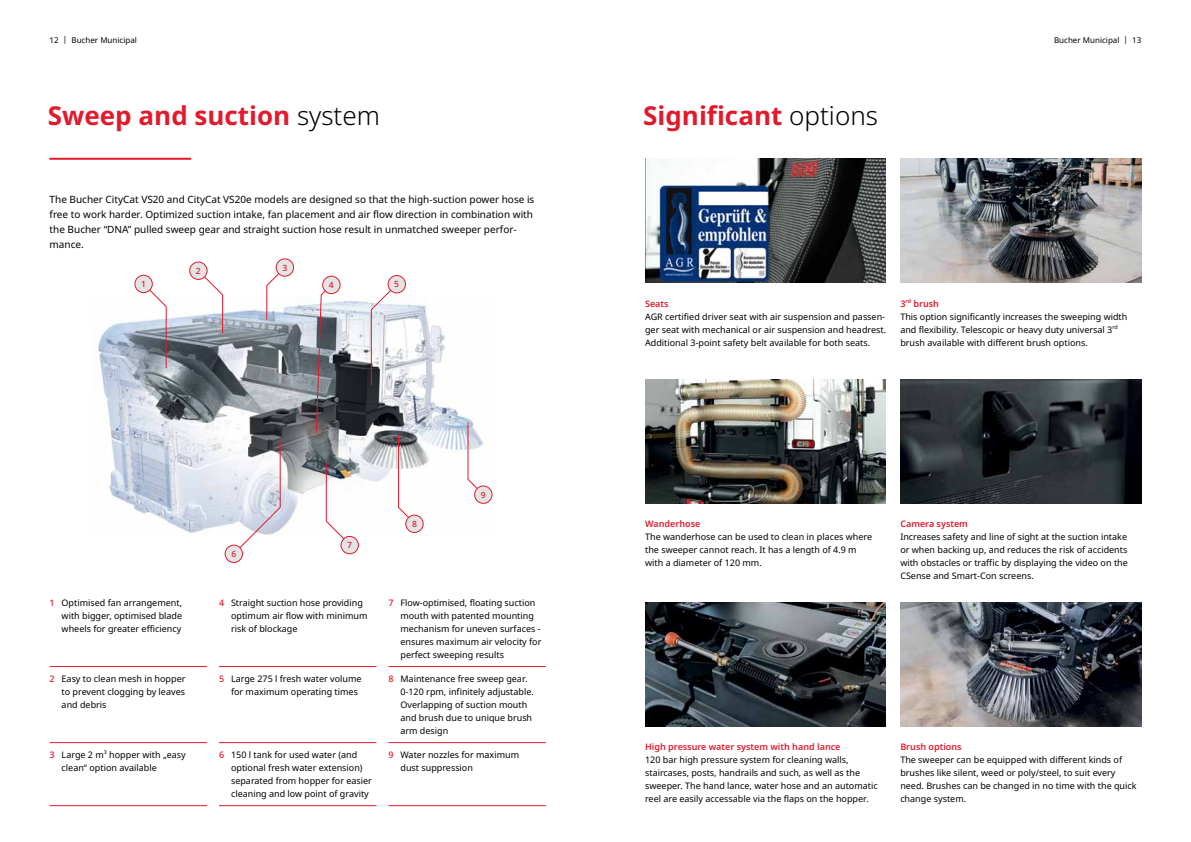
<style>
.page{position:relative;width:1191px;height:842px;background:#fff}
.page>*{position:absolute;margin:0;border:0;box-sizing:border-box;transform-origin:0 0}
.t1{font:700 26px "Noto Sans";color:#e11a2c}
.t2{font:10px/15px "Noto Sans";color:#000}
.t3{font:9px/13px "Noto Sans";color:#000}
.t4{font:600 9px "Noto Sans";color:#e11a2c}
.t5{font:500 8.6px "Noto Sans";color:#e11a2c}
.t6{font:8px "Noto Sans";color:#000}
.s1{font-weight:300;color:#000}
.s2{font-weight:500;color:#e11a2c}
.s3{font-weight:600;color:#e11a2c}
</style>
<div class="page">
<img style="left:645px;top:603px;width:241px;height:124px">
<hr style="left:49px;top:158px;width:142px;height:2px;background:#e11a2c">
<img style="left:900px;top:159px;width:241px;height:124px">
<img style="left:900px;top:380px;width:241px;height:124px">
<img style="left:645px;top:159px;width:241px;height:124px">
<img style="left:645px;top:380px;width:241px;height:124px">
<img style="left:900px;top:603px;width:241px;height:124px">
<img style="left:98px;top:297px;width:393px;height:240px">
<svg style="left:143px;top:283px;width:23px;height:85px"></svg>
<svg style="left:198px;top:270px;width:25px;height:63px"></svg>
<svg style="left:266px;top:267px;width:19px;height:53px"></svg>
<svg style="left:316px;top:290px;width:16px;height:143px;background:#7e777e"></svg>
<svg style="left:371px;top:284px;width:26px;height:102px"></svg>
<svg style="left:233px;top:441px;width:47px;height:110px"></svg>
<svg style="left:326px;top:463px;width:24px;height:82px"></svg>
<svg style="left:398px;top:434px;width:17px;height:90px"></svg>
<svg style="left:468px;top:422px;width:16px;height:73px"></svg>
<div style="left:135px;top:275px;width:17px;height:18px;background:#e4e4e4;border-radius:50%"></div>
<div style="left:135px;top:275px;width:17px;height:18px;border:1px solid #e11a2c;border-radius:50%"></div>
<div style="left:190px;top:262px;width:17px;height:17px;background:#e4e4e4;border-radius:50%"></div>
<div style="left:189px;top:262px;width:18px;height:18px;border:1px solid #e11a2c;border-radius:50%"></div>
<div style="left:323px;top:276px;width:17px;height:18px;background:#e4e4e4;border-radius:50%"></div>
<div style="left:322px;top:276px;width:18px;height:18px;border:1px solid #e11a2c;border-radius:50%"></div>
<div style="left:276px;top:259px;width:17px;height:17px;background:#e4e4e4;border-radius:50%"></div>
<div style="left:276px;top:259px;width:18px;height:17px;border:1px solid #e11a2c;border-radius:50%"></div>
<div style="left:341px;top:536px;width:17px;height:18px;background:#e4e4e4;border-radius:50%"></div>
<div style="left:341px;top:536px;width:17px;height:18px;border:1px solid #e11a2c;border-radius:50%"></div>
<div style="left:388px;top:276px;width:17px;height:17px;background:#e4e4e4;border-radius:50%"></div>
<div style="left:388px;top:275px;width:17px;height:18px;border:1px solid #e11a2c;border-radius:50%"></div>
<div style="left:225px;top:545px;width:17px;height:17px;background:#e4e4e4;border-radius:50%"></div>
<div style="left:225px;top:545px;width:18px;height:18px;border:1px solid #e11a2c;border-radius:50%"></div>
<div style="left:474px;top:486px;width:18px;height:17px;background:#e4e4e4;border-radius:50%"></div>
<div style="left:474px;top:486px;width:18px;height:17px;border:1px solid #e11a2c;border-radius:50%"></div>
<div style="left:406px;top:515px;width:17px;height:17px;background:#e4e4e4;border-radius:50%"></div>
<div style="left:405px;top:515px;width:18px;height:18px;border:1px solid #e11a2c;border-radius:50%"></div>
<hr style="left:50px;top:666px;width:157px;height:1px;background:#e11a2c">
<hr style="left:50px;top:742px;width:157px;height:1px;background:#e11a2c">
<hr style="left:50px;top:805px;width:157px;height:1px;background:#e11a2c">
<hr style="left:219px;top:666px;width:157px;height:1px;background:#e11a2c">
<hr style="left:219px;top:742px;width:157px;height:1px;background:#e11a2c">
<hr style="left:219px;top:805px;width:157px;height:1px;background:#e11a2c">
<hr style="left:388px;top:666px;width:158px;height:1px;background:#e11a2c">
<hr style="left:388px;top:742px;width:158px;height:1px;background:#e11a2c">
<hr style="left:388px;top:805px;width:158px;height:1px;background:#e11a2c">
<p class="t6" style="left:50px;top:34px;width:89px">12 | Bucher Municipal</p>
<p class="t6" style="left:1054px;top:34px;width:89px">Bucher Municipal | 13</p>
<h1 class="t1" style="left:48px;top:97px;width:334px">Sweep and suction <span class="s1">system</span></h1>
<h1 class="t1" style="left:643px;top:97px;width:236px">Significant <span class="s1">options</span></h1>
<p class="t2" style="left:50px;top:193px;width:486px">The Bucher CityCat VS20 and CityCat VS20e models are designed so that the high-suction power hose is free to work harder. Optimized suction intake, fan placement and air flow direction in combination with the Bucher “DNA” pulled sweep gear and straight suction hose result in unmatched sweeper perfor&shy;mance.</p>
<p class="t5" style="left:141px;top:278px;width:6px">1</p>
<p class="t5" style="left:282px;top:261px;width:6px">3</p>
<p class="t5" style="left:196px;top:265px;width:6px">2</p>
<p class="t5" style="left:394px;top:278px;width:6px">5</p>
<p class="t5" style="left:329px;top:279px;width:6px">4</p>
<p class="t5" style="left:481px;top:488px;width:6px">9</p>
<p class="t5" style="left:412px;top:518px;width:6px">8</p>
<p class="t5" style="left:347px;top:539px;width:6px">7</p>
<p class="t5" style="left:231px;top:548px;width:6px">6</p>
<p class="t3" style="left:62px;top:596px;width:122px;text-align:justify;text-indent:-12px"><span class="s2">1</span> Optimised fan arrangement, with bigger, optimised blade wheels for greater efficiency</p>
<p class="t3" style="left:62px;top:672px;width:125px;text-align:justify;text-indent:-12px"><span class="s2">2</span> Easy to clean mesh in hopper to prevent clogging by leaves and debris</p>
<p class="t3" style="left:62px;top:748px;width:126px;text-indent:-12px"><span class="s2">3</span> Large 2 m<sup>3</sup> hopper with „easy clean“ option available</p>
<p class="t3" style="left:231px;top:596px;width:138px;text-indent:-12px"><span class="s2">4</span> Straight suction hose providing optimum air flow with minimum risk of blockage</p>
<p class="t3" style="left:231px;top:672px;width:132px;text-indent:-12px"><span class="s2">5</span> Large 275 l fresh water volume for maximum operating times</p>
<p class="t3" style="left:231px;top:748px;width:142px;text-indent:-12px"><span class="s2">6</span> 150 l tank for used water (and optional fresh water extension) separated from hopper for easier cleaning and low point of gravity</p>
<p class="t3" style="left:400px;top:596px;width:142px;text-indent:-12px"><span class="s2">7</span> Flow-optimised, floating suction mouth with patented mounting mechanism for uneven surfaces - ensures maximum air velocity for perfect sweeping results</p>
<p class="t3" style="left:400px;top:672px;width:135px;text-indent:-12px"><span class="s2">8</span> Maintenance free sweep gear.<br>0-120 rpm, infinitely adjustable.<br>Overlapping of suction mouth and brush due to unique brush arm design</p>
<p class="t3" style="left:400px;top:748px;width:120px;text-indent:-12px"><span class="s2">9</span> Water nozzles for maximum dust suppression</p>
<p class="t4" style="left:645px;top:297px;width:25px">Seats</p>
<p class="t3" style="left:645px;top:310px;width:242px;text-align:justify">AGR certified driver seat with air suspension and passen&shy;ger seat with mechanical or air suspension and headrest.<br>Additional 3-point safety belt available for both seats.</p>
<p class="t3" style="left:900px;top:297px;width:229px"><span class="s3">3</span><sup>rd</sup> <span class="s3">brush<br></span>This option significantly increases the sweeping width and flexibility. Telescopic or heavy duty universal 3<sup>rd </sup>brush available with different brush options.</p>
<p class="t4" style="left:645px;top:518px;width:57px">Wanderhose</p>
<p class="t3" style="left:645px;top:531px;width:228px">The wanderhose can be used to clean in places where the sweeper cannot reach. It has a length of 4.9 m with a diameter of 120 mm.</p>
<p class="t4" style="left:900px;top:518px;width:69px">Camera system</p>
<p class="t3" style="left:900px;top:531px;width:229px;text-align:justify">Increases safety and line of sight at the suction intake or when backing up, and reduces the risk of accidents with obstacles or traffic by displaying the video on the CSense and Smart-Con screens.</p>
<p class="t4" style="left:645px;top:741px;width:197px">High pressure water system with hand lance</p>
<p class="t3" style="left:645px;top:754px;width:234px">120 bar high pressure system for cleaning walls, staircases, posts, handrails and such, as well as the sweeper. The hand lance, water hose and an automatic reel are easily accessable via the flaps on the hopper.</p>
<p class="t4" style="left:900px;top:741px;width:63px">Brush options</p>
<p class="t3" style="left:900px;top:754px;width:238px">The sweeper can be equipped with different kinds of brushes like silent, weed or poly/steel, to suit every need. Brushes can be changed in no time with the quick change system.</p>
</div>
